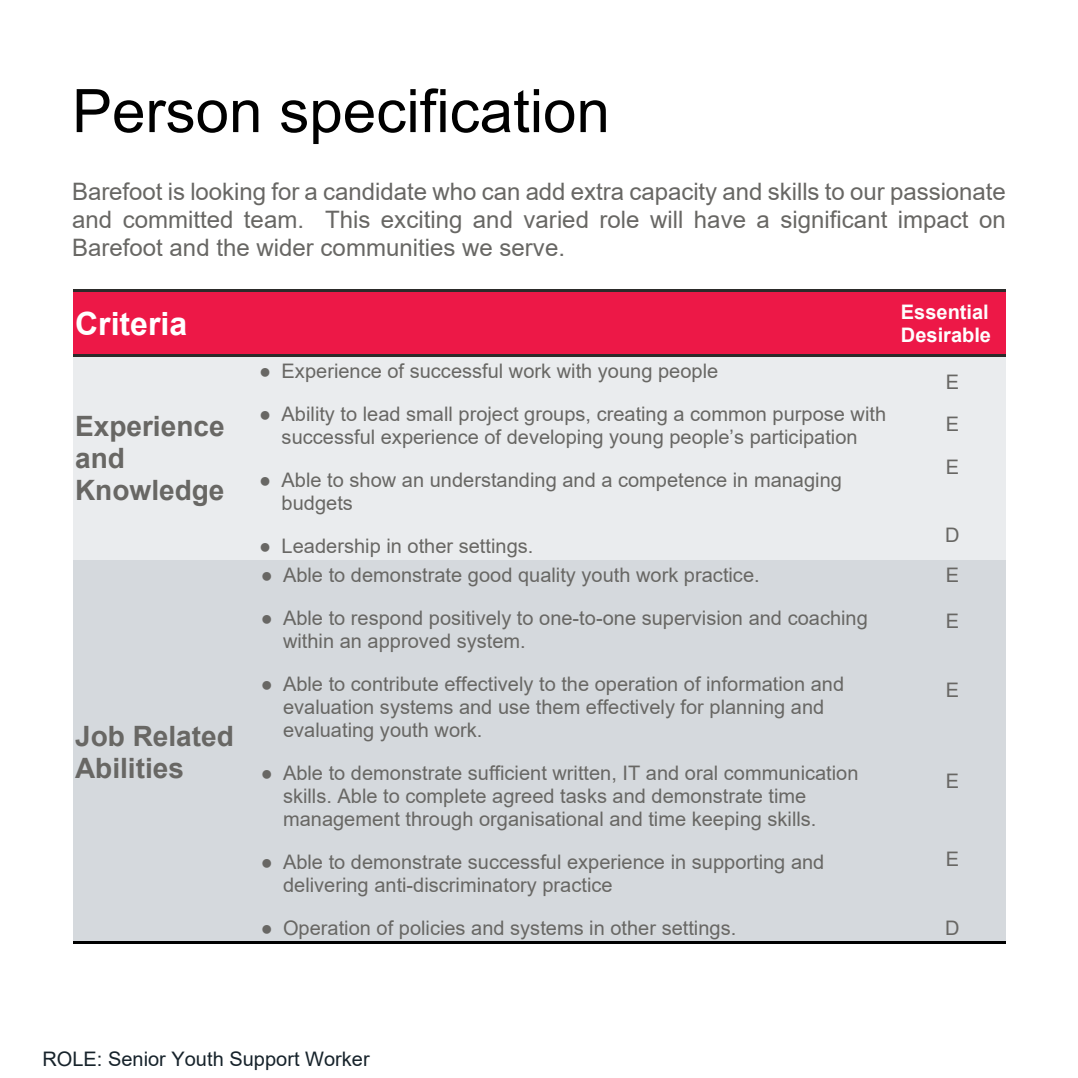
<style>
.page{position:relative;width:1078px;height:1078px;background:#fff}
.page>*{position:absolute;margin:0;border:0;box-sizing:border-box;transform-origin:0 0}
.t1{font:60px "Arial";color:#000}
.t2{font:700 32px "Arial";color:#fff}
.t3{font:700 28px/32.2px "Arial";color:#686764}
.t4{font:24px/27.6px "Arial";color:#686764;text-align:justify}
.t5{font:20px/23px "Arial";color:#686764}
.t6{font:20px "Arial";color:#17232b}
.t7{font:700 20px/23px "Arial";color:#fefefe}
.s1{font-family:"Times New Roman"}
</style>
<div class="page">
<div style="left:73px;top:291px;width:181px;height:64px;background:#ed1847"></div>
<div style="left:254px;top:291px;width:644px;height:64px;background:#ed1847"></div>
<div style="left:898px;top:291px;width:107px;height:64px;background:#ed1847"></div>
<div style="left:73px;top:355px;width:181px;height:204px;background:#eaecee"></div>
<div style="left:254px;top:355px;width:644px;height:204px;background:#eaecee"></div>
<div style="left:898px;top:355px;width:107px;height:204px;background:#eaecee"></div>
<div style="left:73px;top:559px;width:181px;height:382px;background:#d5d9dd"></div>
<div style="left:254px;top:559px;width:644px;height:382px;background:#d5d9dd"></div>
<div style="left:898px;top:559px;width:107px;height:382px;background:#d5d9dd"></div>
<hr style="left:73px;top:290px;width:181px;height:2px;background:#2c2b2a">
<hr style="left:254px;top:290px;width:644px;height:2px;background:#2c2b2a">
<hr style="left:898px;top:290px;width:107px;height:2px;background:#2c2b2a">
<hr style="left:73px;top:354px;width:181px;height:2px;background:#2c2b2a">
<hr style="left:254px;top:354px;width:644px;height:2px;background:#2c2b2a">
<hr style="left:898px;top:354px;width:107px;height:2px;background:#2c2b2a">
<hr style="left:73px;top:940px;width:181px;height:2px;background:#000">
<hr style="left:254px;top:940px;width:644px;height:2px;background:#000">
<hr style="left:898px;top:940px;width:107px;height:2px;background:#000">
<h1 class="t1" style="left:72px;top:88px;width:539px">Person specification</h1>
<p class="t4" style="left:72px;top:180px;width:935px">Barefoot is looking for a candidate who can add extra capacity and skills to our passionate and committed team. This exciting and varied role will have a significant impact on Barefoot and the wider communities we serve.</p>
<h2 class="t2" style="left:75px;top:312px;width:114px">Criteria</h2>
<p class="t7" style="left:900px;top:302px;width:92px">Essential<br>Desirable</p>
<h3 class="t3" style="left:75px;top:412px;width:151px">Experience and<br>Knowledge</h3>
<h3 class="t3" style="left:75px;top:722px;width:160px">Job Related<br>Abilities</h3>
<p class="t5" style="left:259px;top:361px;width:460px"><span class="s1">●</span> Experience of successful work with young people</p>
<p class="t5" style="left:259px;top:404px;width:628px;text-align:center"><span class="s1">●</span> Ability to lead small project groups, creating a common purpose with successful experience of developing young people’s participation</p>
<p class="t5" style="left:281px;top:470px;width:561px;text-indent:-22px"><span class="s1">●</span> Able to show an understanding and a competence in managing budgets</p>
<p class="t5" style="left:259px;top:536px;width:275px"><span class="s1">●</span> Leadership in other settings.</p>
<p class="t5" style="left:261px;top:565px;width:500px"><span class="s1">●</span> Able to demonstrate good quality youth work practice.</p>
<p class="t5" style="left:283px;top:608px;width:586px;text-indent:-22px"><span class="s1">●</span> Able to respond positively to one-to-one supervision and coaching within an approved system.</p>
<p class="t5" style="left:283px;top:674px;width:562px;text-indent:-22px"><span class="s1">●</span> Able to contribute effectively to the operation of information and evaluation systems and use them effectively for planning and evaluating youth work.</p>
<p class="t5" style="left:283px;top:763px;width:577px;text-indent:-22px"><span class="s1">●</span> Able to demonstrate sufficient written, IT and oral communication skills. Able to complete agreed tasks and demonstrate time management through organisational and time keeping skills.</p>
<p class="t5" style="left:283px;top:852px;width:542px;text-indent:-22px"><span class="s1">●</span> Able to demonstrate successful experience in supporting and delivering anti-discriminatory practice</p>
<p class="t5" style="left:261px;top:918px;width:477px"><span class="s1">●</span> Operation of policies and systems in other settings.</p>
<p class="t6" style="left:42px;top:1051px;width:329px">ROLE: Senior Youth Support Worker</p>
<p class="t5" style="left:945px;top:362px;width:15px;line-height:43px;text-align:justify">E E E</p>
<p class="t5" style="left:944px;top:525px;width:16px">D</p>
<p class="t5" style="left:945px;top:565px;width:15px">E</p>
<p class="t5" style="left:945px;top:611px;width:15px">E</p>
<p class="t5" style="left:945px;top:679px;width:15px">E</p>
<p class="t5" style="left:945px;top:771px;width:15px">E</p>
<p class="t5" style="left:945px;top:849px;width:15px">E</p>
<p class="t5" style="left:944px;top:918px;width:16px">D</p>
</div>
